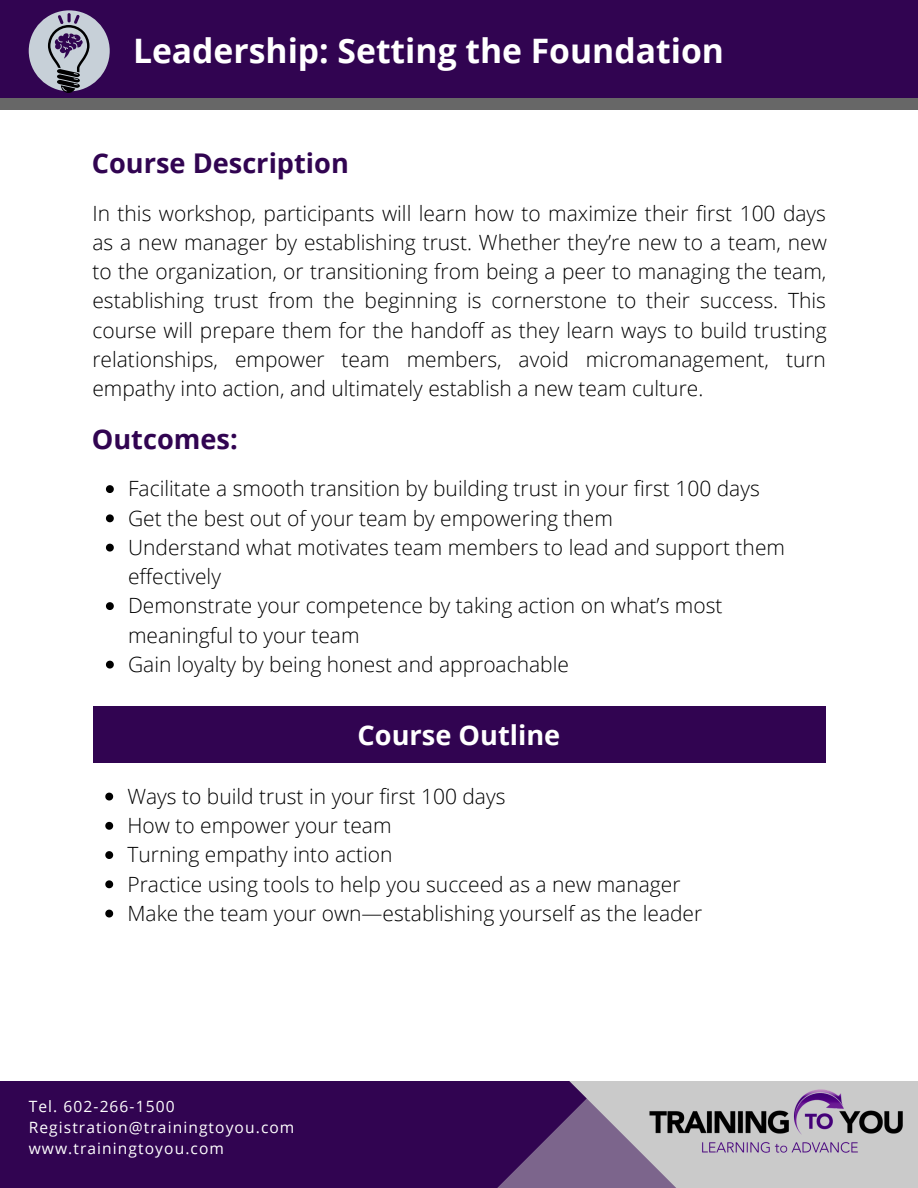
<style>
.page{position:relative;width:918px;height:1188px;background:#310451}
.page>*{position:absolute;margin:0;border:0;box-sizing:border-box;transform-origin:0 0}
.t1{font:700 33.75px "Open Sans";color:#fff}
.t2{font:700 27.15px "Open Sans";color:#310451}
.t3{font:700 27.15px "Open Sans";color:#fff}
.t4{font:300 21px/29.2px "Open Sans";color:#000}
.t5{font:15.6px/21.3px "Open Sans";letter-spacing:.07em;color:#fff}
</style>
<div class="page">
<svg style="left:497px;top:1081px;width:421px;height:107px;fill:#cacaca"></svg>
<div style="left:0;top:97px;width:918px;height:984px;background:#fff"></div>
<img style="left:650px;top:1089px;width:253px;height:63px">
<div style="left:0;top:49px;width:918px;height:61px;background:#676767"></div>
<div style="left:0;top:0;width:918px;height:98px;background:#310451"></div>
<div style="left:29px;top:10px;width:81px;height:81px;background:#c7d0d8;border-radius:50%"></div>
<svg style="left:48px;top:13px;width:42px;height:80px"></svg>
<svg style="left:106px;top:485px;width:8px;height:8px"></svg>
<svg style="left:106px;top:514px;width:8px;height:8px"></svg>
<svg style="left:106px;top:544px;width:8px;height:8px"></svg>
<svg style="left:106px;top:602px;width:8px;height:8px"></svg>
<svg style="left:106px;top:661px;width:8px;height:8px"></svg>
<svg style="left:105px;top:793px;width:8px;height:8px"></svg>
<svg style="left:105px;top:822px;width:8px;height:8px"></svg>
<svg style="left:105px;top:851px;width:8px;height:8px"></svg>
<svg style="left:105px;top:880px;width:8px;height:8px"></svg>
<svg style="left:105px;top:910px;width:8px;height:8px"></svg>
<div style="left:93px;top:706px;width:732px;height:56px;background:#310451"></div>
<h1 class="t1" style="left:133px;top:27px;width:593px">Leadership: Setting the Foundation</h1>
<p class="t2" style="left:92px;top:144px;width:259px">Course Description</p>
<p class="t4" style="left:92px;top:198px;width:736px;text-align:justify">In this workshop, participants will learn how to maximize their first 100 days as a new manager by establishing trust. Whether they’re new to a team, new to the organization, or transitioning from being a peer to managing the team, establishing trust from the beginning is cornerstone to their success. This course will prepare them for the handoff as they learn ways to build trusting relationships, empower team members, avoid micromanagement, turn empathy into action, and ultimately establish a new team culture.</p>
<p class="t2" style="left:92px;top:420px;width:148px">Outcomes:</p>
<p class="t4" style="left:128px;top:474px;width:658px">Facilitate a smooth transition by building trust in your first 100 days Get the best out of your team by empowering them<br>Understand what motivates team members to lead and support them effectively<br>Demonstrate your competence by taking action on what’s most meaningful to your team<br>Gain loyalty by being honest and approachable</p>
<p class="t3" style="left:358px;top:716px;width:204px">Course Outline</p>
<p class="t4" style="left:127px;top:781px;width:576px">Ways to build trust in your first 100 days<br>How to empower your team<br>Turning empathy into action<br>Practice using tools to help you succeed as a new manager Make the team your own—establishing yourself as the leader</p>
<p class="t5" style="left:29px;top:1095px;width:267px">Tel. 602-266-1500<br>Registration@trainingtoyou.com www.trainingtoyou.com</p>
</div>
